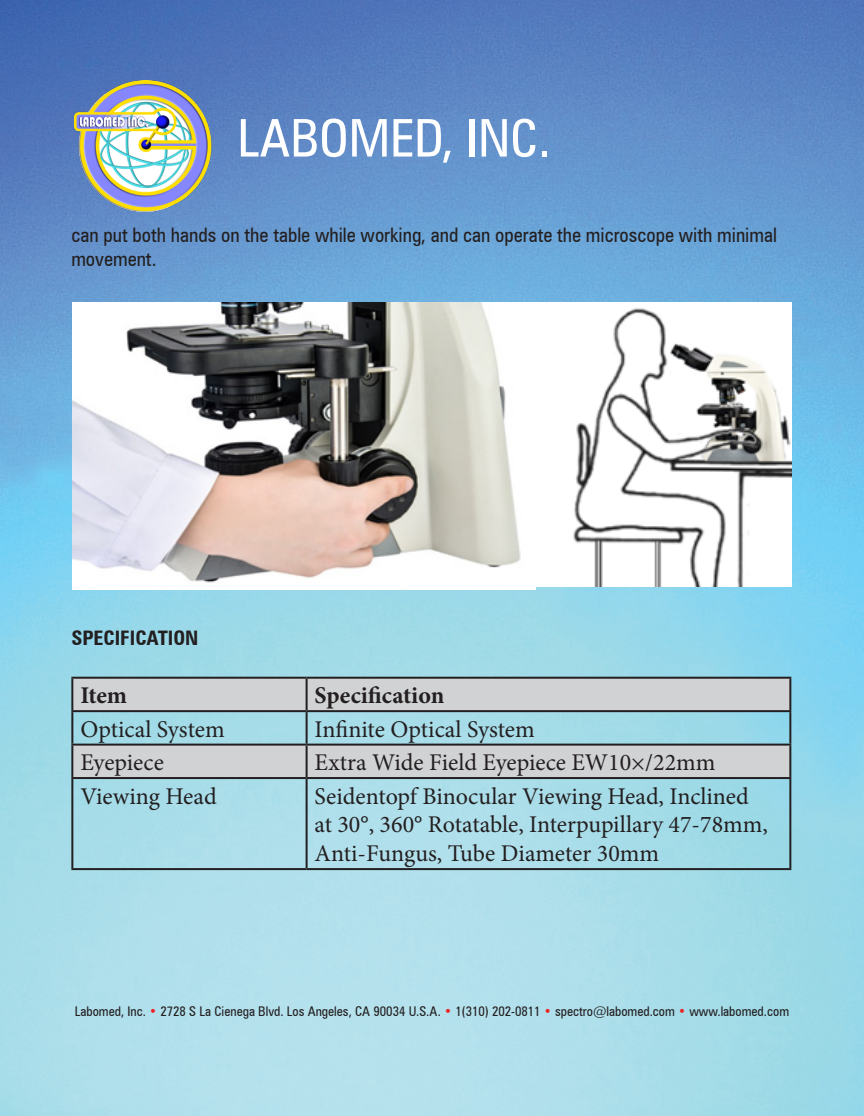
<style>
.page{position:relative;width:864px;height:1116px;background:#fff}
.page>*{position:absolute;margin:0;border:0;box-sizing:border-box;transform-origin:0 0}
.t1{font:condensed 52px "Zurich BT";color:#fff}
.t2{font:24px/28.8px "Minion Pro";color:#231f20}
.t3{font:700 24px "Minion Pro";letter-spacing:-.005em;color:#231f20}
.t4{font:condensed 20px/24px "Zurich BT";color:#231f20}
.t5{font:700 condensed 20px "Zurich BT";color:#231f20}
.t6{font:condensed 13.4px "Zurich BT";color:#231f20}
.s1{color:#ee2123}
</style>
<div class="page">
<img style="left:0;top:0;width:864px;height:1116px">
<img style="left:75px;top:81px;width:143px;height:131px">
<img style="left:72px;top:303px;width:463px;height:286px">
<img style="left:536px;top:302px;width:255px;height:285px">
<svg style="left:73px;top:679px;width:716px;height:98px;background:#bfd3d9"></svg>
<hr style="left:71px;top:677px;width:236px;height:2px;background:#231f20">
<hr style="left:71px;top:679px;width:2px;height:31px;background:#231f20">
<hr style="left:307px;top:677px;width:484px;height:2px;background:#231f20">
<hr style="left:306px;top:679px;width:2px;height:31px;background:#231f20">
<hr style="left:789px;top:679px;width:2px;height:31px;background:#231f20">
<hr style="left:71px;top:710px;width:236px;height:2px;background:#231f20">
<hr style="left:71px;top:712px;width:2px;height:32px;background:#231f20">
<hr style="left:307px;top:710px;width:484px;height:2px;background:#231f20">
<hr style="left:306px;top:712px;width:2px;height:32px;background:#231f20">
<hr style="left:789px;top:712px;width:2px;height:32px;background:#231f20">
<hr style="left:71px;top:744px;width:236px;height:2px;background:#231f20">
<hr style="left:71px;top:746px;width:2px;height:31px;background:#231f20">
<hr style="left:307px;top:744px;width:484px;height:2px;background:#231f20">
<hr style="left:306px;top:746px;width:2px;height:31px;background:#231f20">
<hr style="left:789px;top:746px;width:2px;height:31px;background:#231f20">
<hr style="left:71px;top:777px;width:236px;height:2px;background:#231f20">
<hr style="left:71px;top:779px;width:2px;height:89px;background:#231f20">
<hr style="left:307px;top:777px;width:484px;height:2px;background:#231f20">
<hr style="left:306px;top:779px;width:2px;height:89px;background:#231f20">
<hr style="left:789px;top:779px;width:2px;height:89px;background:#231f20">
<hr style="left:71px;top:868px;width:236px;height:2px;background:#231f20">
<hr style="left:307px;top:868px;width:484px;height:2px;background:#231f20">
<h1 class="t1" style="left:237px;top:106px;width:315px">LABOMED, INC.</h1>
<p class="t4" style="left:71px;top:223px;width:707px">can put both hands on the table while working, and can operate the microscope with minimal movement.</p>
<p class="t5" style="left:71px;top:625px;width:129px">SPECIFICATION</p>
<p class="t3" style="left:80px;top:679px;width:48px">Item</p>
<p class="t3" style="left:315px;top:679px;width:131px">Specification</p>
<p class="t2" style="left:80px;top:715px;width:146px">Optical System</p>
<p class="t2" style="left:315px;top:715px;width:222px">Infinite Optical System</p>
<p class="t2" style="left:80px;top:748px;width:85px">Eyepiece</p>
<p class="t2" style="left:315px;top:748px;width:402px">Extra Wide Field Eyepiece EW10×/22mm</p>
<p class="t2" style="left:80px;top:782px;width:138px">Viewing Head</p>
<p class="t2" style="left:315px;top:782px;width:455px">Seidentopf Binocular Viewing Head, Inclined at 30°, 360° Rotatable, Interpupillary 47-78mm,<br>Anti-Fungus, Tube Diameter 30mm</p>
<p class="t6" style="left:75px;top:1003px;width:716px">Labomed, Inc. <span class="s1">•</span> 2728 S La Cienega Blvd. Los Angeles, CA 90034 U.S.A. <span class="s1">•</span> 1(310) 202-0811 <span class="s1">•</span> spectro@labomed.com <span class="s1">•</span> www.labomed.com</p>
</div>
